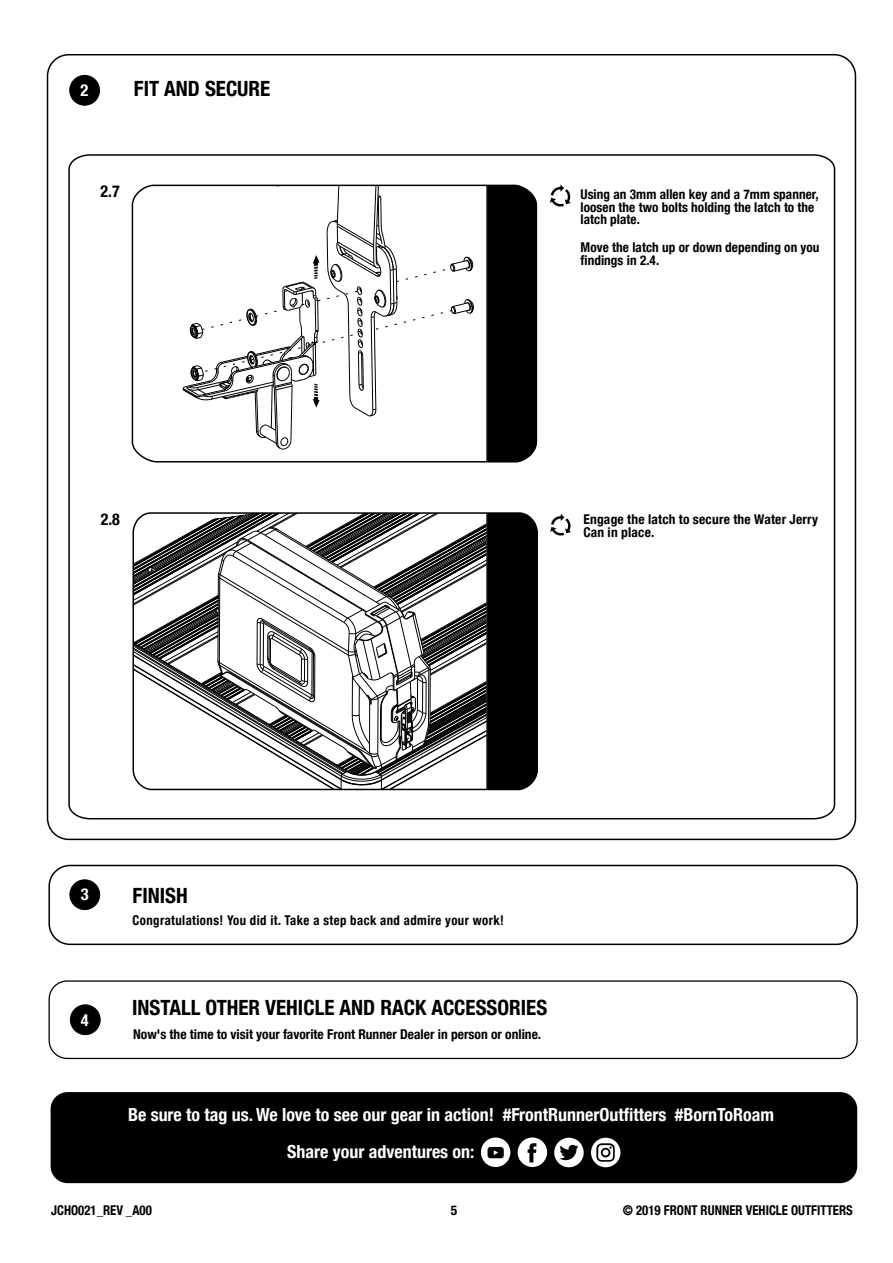
<style>
.page{position:relative;width:893px;height:1263px;background:#fff}
.page>*{position:absolute;margin:0;border:0;box-sizing:border-box;transform-origin:0 0}
.t1{font:700 condensed 21px "Helvetica Neue LT Com";color:#000}
.t2{font:700 condensed 18px/36.9px "Helvetica Neue";color:#fff}
.t3{font:700 condensed 16.5px "Helvetica Neue LT Com";color:#fefefe}
.t4{font:700 condensed 16.5px "Helvetica Neue LT Com";color:#000}
.t5{font:700 condensed 16.35px "Helvetica Neue LT Com";color:#000}
.t6{font:700 condensed 13.5px/12.5px "Helvetica Neue LT Com";letter-spacing:.005em;color:#000}
.t7{font:700 condensed 13.5px "Helvetica Neue LT Com";letter-spacing:.03em;color:#000;scale:.95 1}
.t8{font:700 condensed 13.5px "Helvetica Neue LT Com";letter-spacing:.005em;color:#000;scale:.95 1}
</style>
<div class="page">
<div style="left:70px;top:75px;width:30px;height:30px;background:#000;border-radius:50%"></div>
<div style="left:69px;top:75px;width:31px;height:31px;border:1px solid #000;border-radius:50%"></div>
<svg style="left:68px;top:154px;width:768px;height:666px"></svg>
<svg style="left:550px;top:514px;width:21px;height:22px"></svg>
<svg style="left:550px;top:184px;width:21px;height:24px"></svg>
<div style="left:70px;top:1005px;width:30px;height:29px;background:#000;border-radius:50%"></div>
<div style="left:70px;top:1004px;width:31px;height:31px;border:1px solid #000;border-radius:50%"></div>
<div style="left:49px;top:980px;width:809px;height:79px;border:1px solid #000;border-radius:18px"></div>
<div style="left:51px;top:1092px;width:806px;height:91px;background:#000;border-radius:17px"></div>
<div style="left:591px;top:1138px;width:29px;height:29px;background:#fff;border-radius:50%"></div>
<svg style="left:596px;top:1143px;width:19px;height:19px"></svg>
<svg style="left:554px;top:1138px;width:30px;height:29px"></svg>
<svg style="left:518px;top:1137px;width:29px;height:30px"></svg>
<svg style="left:481px;top:1137px;width:29px;height:30px"></svg>
<div style="left:70px;top:880px;width:30px;height:29px;background:#000;border-radius:50%"></div>
<div style="left:69px;top:879px;width:31px;height:31px;border:1px solid #000;border-radius:50%"></div>
<div style="left:48px;top:865px;width:810px;height:80px;border:2px solid #000;border-radius:21px"></div>
<svg style="left:113px;top:162px;width:430px;height:637px"></svg>
<p class="t3" style="left:81px;top:80px;width:9px">2</p>
<h1 class="t1" style="left:134px;top:76px;width:138px">FIT AND SECURE</h1>
<p class="t4" style="left:100px;top:181px;width:21px">2.7</p>
<p class="t5" style="left:101px;top:510px;width:21px">2.8</p>
<p class="t6" style="left:580px;top:188px;width:240px">Using an 3mm allen key and a 7mm spanner, loosen the two bolts holding the latch to the latch plate.</p>
<p class="t6" style="left:580px;top:241px;width:241px">Move the latch up or down depending on you findings in 2.4.</p>
<p class="t6" style="left:583px;top:513px;width:236px">Engage the latch to secure the Water Jerry<br>Can in place.</p>
<p class="t3" style="left:81px;top:884px;width:9px">3</p>
<h1 class="t1" style="left:133px;top:883px;width:57px">FINISH</h1>
<p class="t7" style="left:133px;top:912px;width:392px">Congratulations! You did it. Take a step back and admire your work!</p>
<p class="t3" style="left:81px;top:1010px;width:9px">4</p>
<h1 class="t1" style="left:132px;top:994px;width:417px">INSTALL OTHER VEHICLE AND RACK ACCESSORIES</h1>
<p class="t6" style="left:133px;top:1028px;width:409px">Now's the time to visit your favorite Front Runner Dealer in person or online.</p>
<h2 class="t2" style="left:287px;top:1096px;width:488px;text-indent:-159px">Be sure to tag us. We love to see our gear in action! #FrontRunnerOutfitters #BornToRoam<br>Share your adventures on:</h2>
<p class="t8" style="left:51px;top:1202px;width:107px">JCHO021_REV _A00</p>
<p class="t6" style="left:451px;top:1204px;width:8px">5</p>
<p class="t8" style="left:623px;top:1202px;width:244px">© 2019 FRONT RUNNER VEHICLE OUTFITTERS</p>
</div>
